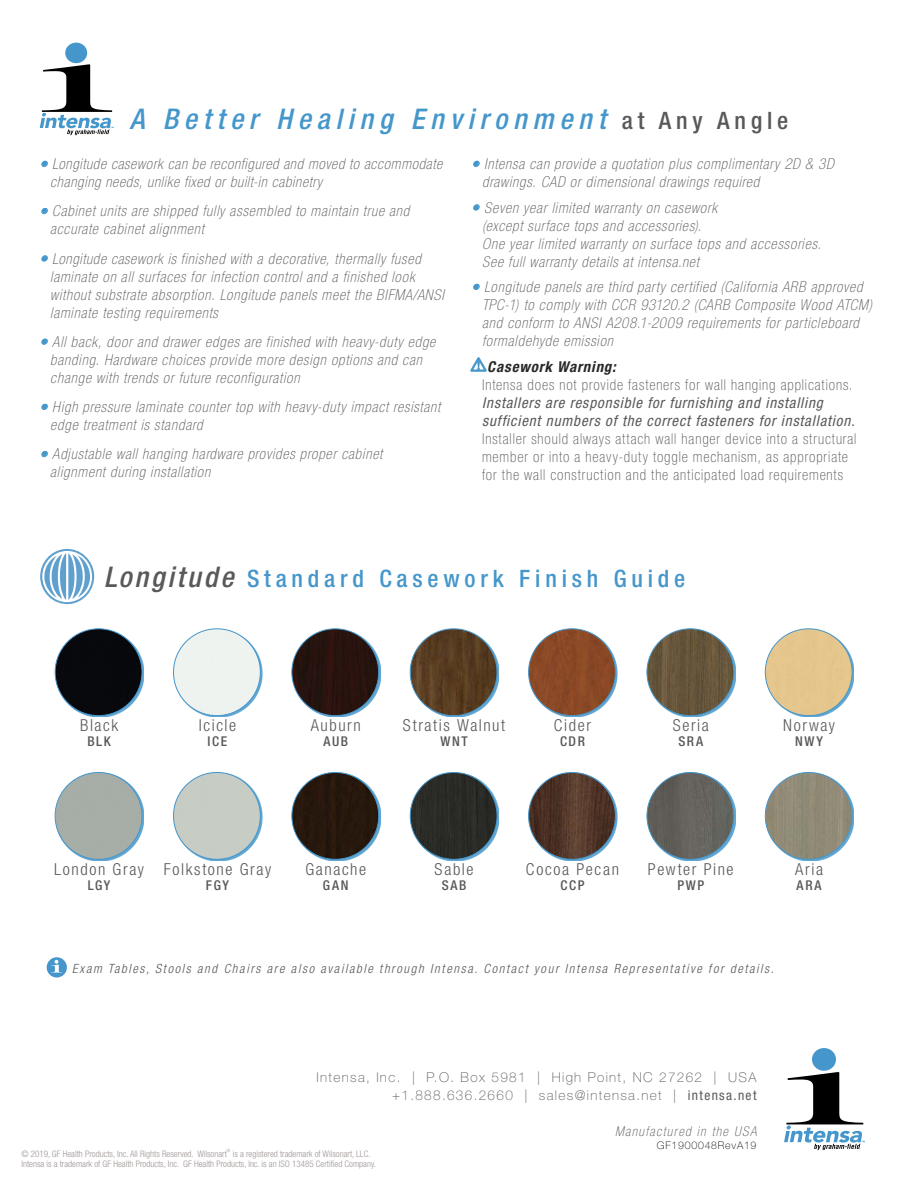
<style>
.page{position:relative;width:918px;height:1188px;background:#fff}
.page>*{position:absolute;margin:0;border:0;box-sizing:border-box;transform-origin:0 0}
.t1{font:italic 500 condensed 28.5px "Helvetica Neue LT Std";letter-spacing:.2em;color:#4597cb}
.t2{font:500 condensed 24px "Helvetica Neue LT Std";letter-spacing:.2em;color:#4597cb}
.t3{font:300 condensed 16.5px "Helvetica Neue LT Std";letter-spacing:.095em;color:#58595b}
.t4{font:italic 100 condensed 15px/18px "Helvetica Neue LT Std";letter-spacing:.06em;color:#58595b}
.t5{font:100 condensed 15px/18px "Helvetica Neue LT Std";letter-spacing:.06em;color:#58595b}
.t6{font:italic condensed 15px/18px "Helvetica Neue LT Std";letter-spacing:.06em;color:#58595b}
.t7{font:italic 700 condensed 15px "Helvetica Neue LT Std";letter-spacing:.055em;color:#292829}
.t8{font:100 13.5px/18px "Helvetica Neue LT Std";letter-spacing:.1em;color:#58595b;text-align:right}
.t9{font:500 condensed 13.5px "Helvetica Neue LT Std";letter-spacing:.12em;color:#58595b}
.t10{font:italic 100 condensed 13.5px "Helvetica Neue LT Std";letter-spacing:.1em;color:#58595b}
.t11{font:italic 300 condensed 12.75px "Helvetica Neue LT Std";letter-spacing:.13em;color:#58595b}
.t12{font:100 10.5px "Helvetica Neue LT Std";letter-spacing:.075em;color:#000}
.t13{font:300 condensed 9px/9.8px "Helvetica Neue LT Std";color:#9e9694}
.t14{font:300 condensed 4.5px "Helvetica Neue LT Std";color:#9e9694}
.s1{font-style:normal;font-size:24px;color:#58595b}
.s2{color:#4597cb}
.s3{font-style:italic;font-size:28.5px;color:#58595b}
.s4{font-weight:400;font-stretch:condensed}
</style>
<div class="page">
<div style="left:812px;top:1048px;width:24px;height:23px;background:#4597cb;border-radius:50%"></div>
<svg style="left:784px;top:1072px;width:81px;height:78px"></svg>
<svg style="left:40px;top:548px;width:55px;height:57px"></svg>
<div style="left:47px;top:957px;width:20px;height:21px;background:#4597cb;border-radius:50%"></div>
<svg style="left:51px;top:960px;width:11px;height:13px"></svg>
<div style="left:65px;top:43px;width:22px;height:20px;background:#4597cb;border-radius:50%"></div>
<svg style="left:40px;top:64px;width:74px;height:71px"></svg>
<div style="left:293px;top:629px;width:88px;height:88px;background:#4597cb;opacity:.85"></div>
<img style="left:292px;top:629px;width:87px;height:87px;border-radius:43px">
<div style="left:175px;top:629px;width:87px;height:88px;background:#4597cb;opacity:.85"></div>
<div style="left:174px;top:629px;width:86px;height:87px;background:#eff3ef;border-radius:43px"></div>
<div style="left:530px;top:629px;width:88px;height:88px;background:#4597cb;opacity:.85"></div>
<img style="left:529px;top:629px;width:86px;height:87px;border-radius:43px">
<div style="left:648px;top:629px;width:88px;height:88px;background:#4597cb;opacity:.85"></div>
<img style="left:647px;top:629px;width:87px;height:87px;border-radius:43px">
<div style="left:766px;top:629px;width:88px;height:88px;background:#4597cb;opacity:.85"></div>
<div style="left:765px;top:629px;width:87px;height:87px;background:#e5c68d;border-radius:43px"></div>
<div style="left:411px;top:629px;width:88px;height:88px;background:#4597cb;opacity:.85"></div>
<img style="left:410px;top:629px;width:87px;height:86px">
<div style="left:56px;top:629px;width:88px;height:88px;background:#4597cb;opacity:.85"></div>
<div style="left:55px;top:629px;width:87px;height:87px;background:#08090d;border-radius:43px"></div>
<div style="left:293px;top:773px;width:88px;height:88px;background:#4597cb;opacity:.85"></div>
<div style="left:292px;top:772px;width:87px;height:87px;background:#27180d;border-radius:43px"></div>
<div style="left:175px;top:773px;width:87px;height:88px;background:#4597cb;opacity:.85"></div>
<div style="left:174px;top:772px;width:86px;height:87px;background:#c7ccc5;border-radius:43px"></div>
<div style="left:530px;top:773px;width:88px;height:88px;background:#4597cb;opacity:.85"></div>
<img style="left:529px;top:772px;width:86px;height:87px;border-radius:43px">
<div style="left:648px;top:773px;width:88px;height:88px;background:#4597cb;opacity:.85"></div>
<img style="left:647px;top:772px;width:87px;height:87px;border-radius:43px">
<div style="left:766px;top:773px;width:88px;height:88px;background:#4597cb;opacity:.85"></div>
<img style="left:765px;top:772px;width:87px;height:87px;border-radius:43px">
<div style="left:411px;top:773px;width:88px;height:88px;background:#4597cb;opacity:.85"></div>
<div style="left:410px;top:772px;width:87px;height:87px;background:#2a2b26;border-radius:43px"></div>
<div style="left:56px;top:773px;width:88px;height:88px;background:#4597cb;opacity:.85"></div>
<div style="left:55px;top:772px;width:87px;height:87px;background:#a7aea7;border-radius:43px"></div>
<div style="left:41px;top:161px;width:7px;height:6px;border:1px solid #4597cb;border-radius:3px"></div>
<div style="left:41px;top:208px;width:7px;height:6px;border:1px solid #4597cb;border-radius:3px"></div>
<div style="left:41px;top:255px;width:7px;height:6px;border:1px solid #4597cb;border-radius:3px"></div>
<div style="left:41px;top:339px;width:7px;height:6px;border:1px solid #4597cb;border-radius:3px"></div>
<div style="left:41px;top:404px;width:7px;height:6px;border:1px solid #4597cb;border-radius:3px"></div>
<div style="left:41px;top:451px;width:7px;height:6px;border:1px solid #4597cb;border-radius:3px"></div>
<div style="left:473px;top:161px;width:7px;height:6px;border:1px solid #4597cb;border-radius:3px"></div>
<div style="left:473px;top:204px;width:7px;height:6px;border:1px solid #4597cb;border-radius:3px"></div>
<div style="left:473px;top:284px;width:7px;height:6px;border:1px solid #4597cb;border-radius:3px"></div>
<svg style="left:471px;top:357px;width:16px;height:14px"></svg>
<h1 class="t1" style="left:130px;top:102px;width:660px">A Better Healing Environment <span class="s1">at Any Angle</span></h1>
<p class="t4" style="left:50px;top:155px;width:393px;text-indent:-10px"><span class="s2">•</span> Longitude casework can be reconfigured and moved to accommodate changing needs, unlike fixed or built-in cabinetry</p>
<p class="t4" style="left:50px;top:203px;width:361px;text-indent:-10px"><span class="s2">•</span> Cabinet units are shipped fully assembled to maintain true and accurate cabinet alignment</p>
<p class="t4" style="left:50px;top:250px;width:395px;text-indent:-10px"><span class="s2">•</span> Longitude casework is finished with a decorative, thermally fused laminate on all surfaces for infection control and a finished look without substrate absorption. Longitude panels meet the BIFMA/ANSI laminate testing requirements</p>
<p class="t4" style="left:50px;top:333px;width:387px;text-indent:-10px"><span class="s2">•</span> All back, door and drawer edges are finished with heavy-duty edge banding. Hardware choices provide more design options and can change with trends or future reconfiguration</p>
<p class="t4" style="left:50px;top:398px;width:391px;text-indent:-10px"><span class="s2">•</span> High pressure laminate counter top with heavy-duty impact resistant edge treatment is standard</p>
<p class="t4" style="left:50px;top:446px;width:334px;text-indent:-11px"><span class="s2">•</span> Adjustable wall hanging hardware provides proper cabinet alignment during installation</p>
<p class="t4" style="left:482px;top:155px;width:353px;text-indent:-10px"><span class="s2">•</span> Intensa can provide a quotation plus complimentary 2D &amp; 3D drawings. CAD or dimensional drawings required</p>
<p class="t4" style="left:482px;top:199px;width:340px;text-indent:-10px"><span class="s2">•</span> Seven year limited warranty on casework<br>(except surface tops and accessories).<br>One year limited warranty on surface tops and accessories.<br>See full warranty details at intensa.net</p>
<p class="t4" style="left:482px;top:278px;width:391px;text-indent:-10px"><span class="s2">•</span> Longitude panels are third party certified (California ARB approved TPC-1) to comply with CCR 93120.2 (CARB Composite Wood ATCM) and conform to ANSI A208.1-2009 requirements for particleboard formaldehyde emission</p>
<p class="t7" style="left:487px;top:357px;width:130px">Casework Warning:</p>
<p class="t5" style="left:482px;top:375px;width:372px">Intensa does not provide fasteners for wall hanging applications.</p>
<p class="t6" style="left:482px;top:394px;width:374px">Installers are responsible for furnishing and installing sufficient numbers of the correct fasteners for installation.</p>
<p class="t5" style="left:482px;top:429px;width:376px">Installer should always attach wall hanger device into a structural member or into a heavy-duty toggle mechanism, as appropriate for the wall construction and the anticipated load requirements</p>
<h2 class="t2" style="left:104px;top:564px;width:583px"><span class="s3">Longitude</span> Standard Casework Finish Guide</h2>
<p class="t3" style="left:80px;top:715px;width:40px">Black</p>
<p class="t9" style="left:87px;top:733px;width:25px">BLK</p>
<p class="t3" style="left:199px;top:715px;width:39px">Icicle</p>
<p class="t9" style="left:208px;top:733px;width:21px">ICE</p>
<p class="t3" style="left:311px;top:715px;width:52px">Auburn</p>
<p class="t9" style="left:323px;top:733px;width:26px">AUB</p>
<p class="t3" style="left:403px;top:715px;width:104px">Stratis Walnut</p>
<p class="t9" style="left:440px;top:733px;width:29px">WNT</p>
<p class="t3" style="left:554px;top:715px;width:38px">Cider</p>
<p class="t9" style="left:560px;top:733px;width:26px">CDR</p>
<p class="t3" style="left:673px;top:715px;width:38px">Seria</p>
<p class="t9" style="left:678px;top:733px;width:26px">SRA</p>
<p class="t3" style="left:783px;top:715px;width:53px">Norway</p>
<p class="t9" style="left:795px;top:733px;width:29px">NWY</p>
<p class="t3" style="left:54px;top:859px;width:91px">London Gray</p>
<p class="t9" style="left:88px;top:877px;width:24px">LGY</p>
<p class="t3" style="left:164px;top:859px;width:109px">Folkstone Gray</p>
<p class="t9" style="left:206px;top:877px;width:24px">FGY</p>
<p class="t3" style="left:305px;top:859px;width:62px">Ganache</p>
<p class="t9" style="left:323px;top:877px;width:27px">GAN</p>
<p class="t3" style="left:435px;top:859px;width:40px">Sable</p>
<p class="t9" style="left:442px;top:877px;width:26px">SAB</p>
<p class="t3" style="left:526px;top:859px;width:95px">Cocoa Pecan</p>
<p class="t9" style="left:560px;top:877px;width:26px">CCP</p>
<p class="t3" style="left:648px;top:859px;width:87px">Pewter Pine</p>
<p class="t9" style="left:677px;top:877px;width:28px">PWP</p>
<p class="t3" style="left:795px;top:859px;width:30px">Aria</p>
<p class="t9" style="left:797px;top:877px;width:27px">ARA</p>
<p class="t11" style="left:72px;top:962px;width:703px">Exam Tables, Stools and Chairs are also available through Intensa. Contact your Intensa Representative for details.</p>
<p class="t8" style="left:317px;top:1068px;width:441px">Intensa, Inc. | P.O. Box 5981 | High Point, NC 27262 | USA +1.888.636.2660 | sales@intensa.net | <span class="s4">intensa.net</span></p>
<p class="t10" style="left:615px;top:1123px;width:143px">Manufactured in the USA</p>
<p class="t12" style="left:657px;top:1139px;width:101px">GF1900048RevA19</p>
<p class="t13" style="left:21px;top:1149px;width:207px">© 2019, GF Health Products, Inc. All Rights Reserved. Wilsonart</p>
<p class="t14" style="left:227px;top:1148px;width:5px">®</p>
<p class="t13" style="left:21px;top:1149px;width:356px;text-indent:211px">is a registered trademark of Wilsonart, LLC.<br>Intensa is a trademark of GF Health Products, Inc. GF Health Products, Inc. is an ISO 13485 Certified Company.</p>
</div>
